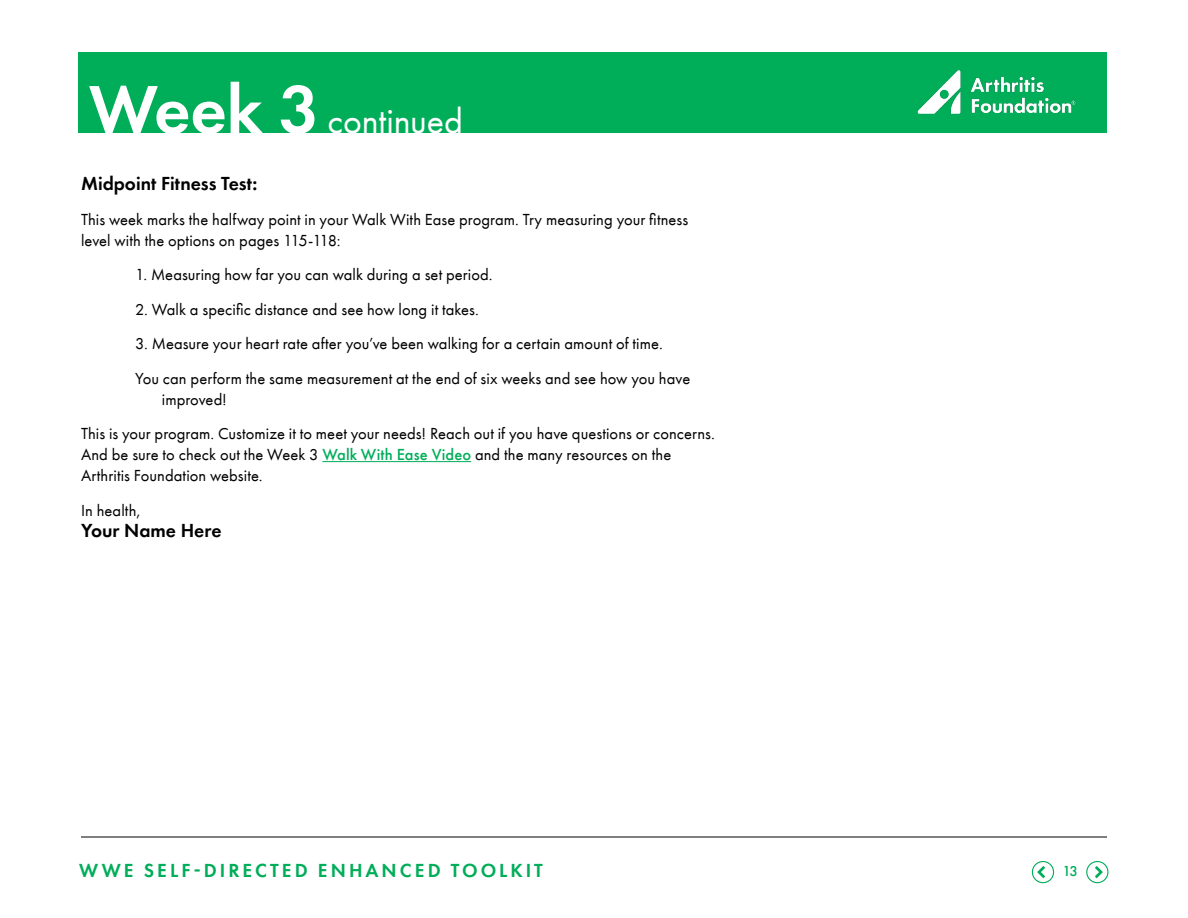
<style>
.page{position:relative;width:1188px;height:918px;background:#fff}
.page>*{position:absolute;margin:0;border:0;box-sizing:border-box;transform-origin:0 0}
.t1{font:36px "Futura PT";letter-spacing:-.005em;color:#fff}
.t2{font:600 19.5px "Futura PT";color:#000}
.t3{font:600 19.5px "Futura PT";letter-spacing:.155em;color:#00ad59}
.t4{font:16.5px/21px "Futura PT";letter-spacing:.005em;color:#000}
.t5{font:500 15px "Futura PT";color:#00ad59}
.s1{font-weight:600;font-size:70.5px}
.s2{font-weight:500;color:#00ad59}
</style>
<div class="page">
<hr style="left:322px;top:461px;width:149px;height:1px;background:#00ad59">
<div style="left:79px;top:52px;width:1028px;height:81px;background:#00ad59"></div>
<div style="left:1086px;top:861px;width:23px;height:22px;border:1px solid #00ad59;border-radius:50%"></div>
<svg style="left:1095px;top:866px;width:8px;height:12px"></svg>
<div style="left:1032px;top:861px;width:22px;height:22px;border:1px solid #00ad59;border-radius:50%"></div>
<svg style="left:1037px;top:866px;width:8px;height:12px"></svg>
<img style="left:917px;top:70px;width:159px;height:44px">
<hr style="left:81px;top:837px;width:1026px;height:1px;background:#000">
<h1 class="t1" style="left:89px;top:100px;width:376px"><span class="s1">Week 3</span> continued</h1>
<p class="t2" style="left:81px;top:172px;width:178px">Midpoint Fitness Test:</p>
<p class="t4" style="left:81px;top:209px;width:609px">This week marks the halfway point in your Walk With Ease program. Try measuring your fitness level with the options on pages 115-118:</p>
<p class="t4" style="left:135px;top:264px;width:359px">1. Measuring how far you can walk during a set period.</p>
<p class="t4" style="left:135px;top:299px;width:345px">2. Walk a specific distance and see how long it takes.</p>
<p class="t4" style="left:135px;top:327px;width:557px;line-height:34.5px">3. Measure your heart rate after you’ve been walking for a certain amount of time.<br>You can perform the same measurement at the end of six weeks and see how you have</p>
<p class="t4" style="left:81px;top:382px;width:635px;line-height:34.5px;text-indent:81px">improved!<br>This is your program. Customize it to meet your needs! Reach out if you have questions or concerns.</p>
<p class="t4" style="left:81px;top:444px;width:592px">And be sure to check out the Week 3 <span class="s2">Walk With Ease Video</span> and the many resources on the<br>Arthritis Foundation website.</p>
<p class="t4" style="left:81px;top:500px;width:61px">In health,</p>
<p class="t2" style="left:81px;top:518px;width:142px">Your Name Here</p>
<p class="t3" style="left:79px;top:858px;width:465px">WWE SELF-DIRECTED ENHANCED TOOLKIT</p>
<p class="t5" style="left:1062px;top:862px;width:17px">13</p>
</div>
